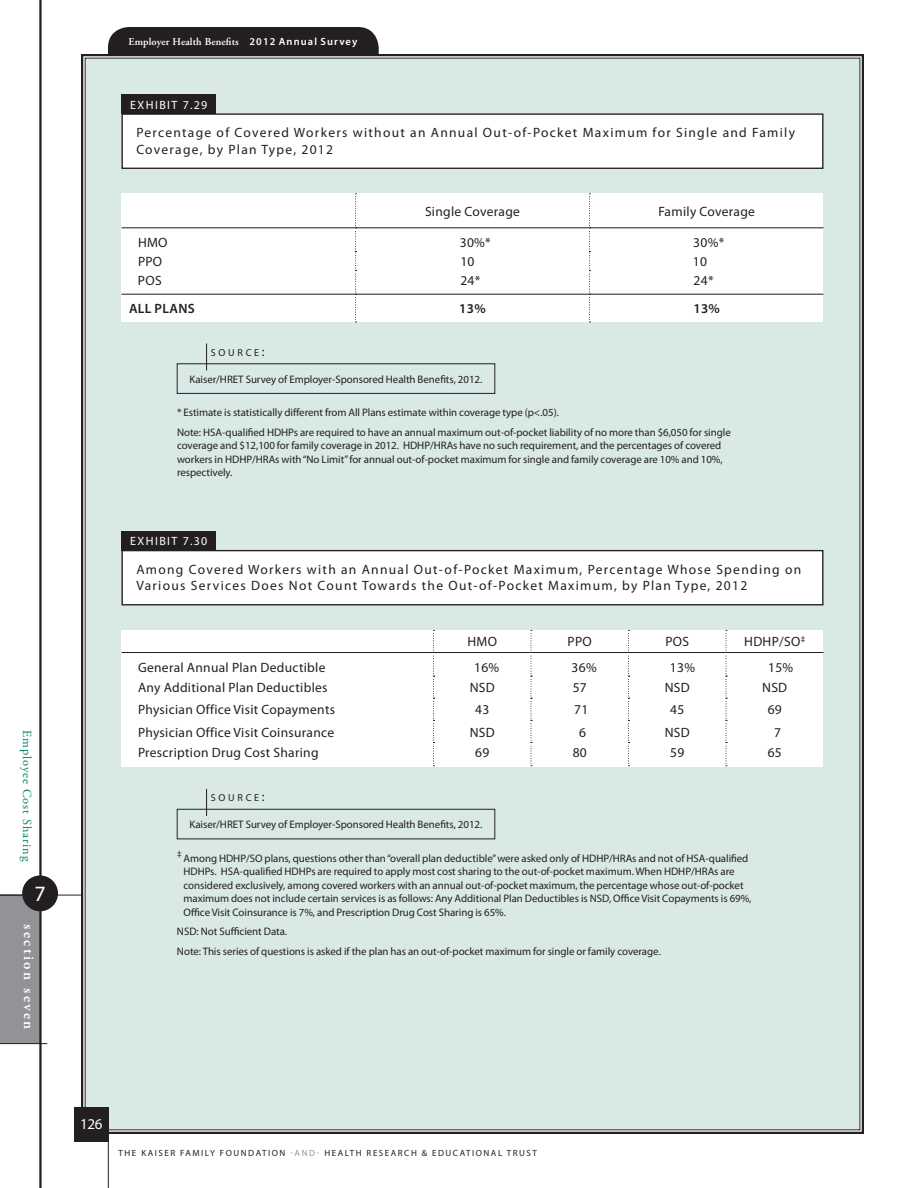
<style>
.page{position:relative;width:918px;height:1188px;background:#fff}
.page>*{position:absolute;margin:0;border:0;box-sizing:border-box;transform-origin:0 0}
.t1{font:21.9px "Myriad Pro";color:#fff}
.t2{font:600 15px "Adobe Garamond Pro";letter-spacing:.15em;color:#fff}
.t3{font:15px "Myriad Pro";color:#fff}
._11_-_Exhibit_Box_He{font:13.5px/16.5px "Myriad Pro";letter-spacing:.095em;color:#231f20}
._14_-_Table_Text_w_i{font:13.5px "Myriad Pro";letter-spacing:.025em;color:#231f20}
._12_-_Table_Category{font:13.5px "Myriad Pro";letter-spacing:.025em;color:#231f20}
._13a_-_Table_Text_Se{font:600 13.5px "Myriad Pro";letter-spacing:.025em;color:#231f20}
.t4{font:12.3px "Adobe Garamond Pro";letter-spacing:.075em;color:#007d67}
._10_-_Exhibit_No{font:12px "Myriad Pro";letter-spacing:.12em;color:#fff}
._04_-_Note_Source{font:10.8px/13.5px "Myriad Pro";letter-spacing:-.005em;color:#231f20}
.t5{font:600 10.5px "Adobe Garamond Pro";letter-spacing:.01em;color:#fff}
.t6{font:10.2px "Myriad Pro";letter-spacing:.265em;color:#231f20}
.t7{font:9px "Myriad Pro";letter-spacing:.17em;color:#231f20}
.s1{font-family:"Myriad Pro"}
.s2{font-size:13.5px}
.s3{color:#919396}
</style>
<div class="page">
<div style="left:0;top:895px;width:40px;height:149px;background:#919396"></div>
<hr style="left:0;top:895px;width:95px;height:1px;background:#231f20">
<hr style="left:0;top:1043px;width:47px;height:1px;background:#231f20">
<hr style="left:39px;top:0;width:3px;height:1188px;background:#231f20">
<div style="left:22px;top:875px;width:36px;height:36px;background:#231f20;border-radius:50%"></div>
<div style="left:108px;top:27px;width:271px;height:47px;background:#231f20;border-radius:21px"></div>
<div style="left:80px;top:53px;width:784px;height:1081px;background:#d8e9e6"></div>
<div style="left:74px;top:1107px;width:35px;height:34px;background:#231f20"></div>
<hr style="left:108px;top:1107px;width:1px;height:81px;background:#231f20">
<div style="left:122px;top:194px;width:702px;height:128px;background:#fff"></div>
<hr style="left:122px;top:228px;width:233px;height:1px;background:#231f20">
<hr style="left:356px;top:228px;width:233px;height:1px;background:#231f20">
<hr style="left:590px;top:228px;width:234px;height:1px;background:#231f20">
<hr style="left:122px;top:294px;width:233px;height:1px;background:#231f20">
<hr style="left:356px;top:294px;width:233px;height:1px;background:#231f20">
<hr style="left:590px;top:294px;width:234px;height:1px;background:#231f20">
<svg style="left:355px;top:194px;width:2px;height:129px"></svg>
<svg style="left:589px;top:194px;width:2px;height:129px"></svg>
<div style="left:122px;top:94px;width:94px;height:20px;background:#231f20"></div>
<div style="left:122px;top:114px;width:701px;height:54px;background:#fff"></div>
<div style="left:121px;top:113px;width:702px;height:56px;border:1px solid #231f20"></div>
<div style="left:177px;top:364px;width:318px;height:30px;border:1px solid #231f20"></div>
<svg style="left:206px;top:344px;width:1px;height:27px"></svg>
<div style="left:122px;top:630px;width:702px;height:136px;background:#fff"></div>
<hr style="left:122px;top:652px;width:311px;height:1px;background:#231f20">
<hr style="left:434px;top:652px;width:97px;height:1px;background:#231f20">
<hr style="left:531px;top:652px;width:97px;height:1px;background:#231f20">
<hr style="left:629px;top:652px;width:97px;height:1px;background:#231f20">
<hr style="left:726px;top:652px;width:98px;height:1px;background:#231f20">
<svg style="left:433px;top:630px;width:2px;height:136px"></svg>
<svg style="left:531px;top:630px;width:1px;height:136px"></svg>
<svg style="left:628px;top:630px;width:1px;height:136px"></svg>
<svg style="left:726px;top:630px;width:1px;height:136px"></svg>
<div style="left:122px;top:531px;width:94px;height:19px;background:#231f20"></div>
<div style="left:122px;top:551px;width:701px;height:54px;background:#fff"></div>
<div style="left:121px;top:550px;width:702px;height:55px;border:1px solid #231f20"></div>
<div style="left:177px;top:809px;width:318px;height:30px;border:1px solid #231f20"></div>
<svg style="left:206px;top:789px;width:1px;height:27px"></svg>
<p class="t4" style="left:34px;top:730px;width:133px;rotate:90deg">Employee Cost Sharing</p>
<h1 class="t1" style="left:35px;top:880px;width:13px">7</h1>
<h2 class="t2" style="left:38px;top:924px;width:106px;rotate:90deg">section seven</h2>
<p class="t5" style="left:129px;top:36px;width:230px">Employer Health Benefits <span class="s1">2012 Annual Survey</span></p>
<p class="_10_-_Exhibit_No" style="left:130px;top:97px;width:79px">EXHIBIT 7.29</p>
<p class="_11_-_Exhibit_Box_He" style="left:136px;top:125px;width:660px">Percentage of Covered Workers without an Annual Out-of-Pocket Maximum for Single and Family<br>Coverage, by Plan Type, 2012</p>
<p class="_12_-_Table_Category" style="left:425px;top:203px;width:97px">Single Coverage</p>
<p class="_12_-_Table_Category" style="left:658px;top:203px;width:98px">Family Coverage</p>
<p class="_14_-_Table_Text_w_i" style="left:138px;top:234px;width:31px">HMO</p>
<p class="_14_-_Table_Text_w_i" style="left:460px;top:234px;width:33px">30%*</p>
<p class="_14_-_Table_Text_w_i" style="left:693px;top:234px;width:33px">30%*</p>
<p class="_14_-_Table_Text_w_i" style="left:138px;top:253px;width:26px">PPO</p>
<p class="_14_-_Table_Text_w_i" style="left:460px;top:253px;width:16px">10</p>
<p class="_14_-_Table_Text_w_i" style="left:693px;top:253px;width:16px">10</p>
<p class="_14_-_Table_Text_w_i" style="left:138px;top:272px;width:25px">POS</p>
<p class="_14_-_Table_Text_w_i" style="left:460px;top:272px;width:22px">24*</p>
<p class="_14_-_Table_Text_w_i" style="left:694px;top:272px;width:22px">24*</p>
<p class="_13a_-_Table_Text_Se" style="left:129px;top:300px;width:67px">ALL PLANS</p>
<p class="_13a_-_Table_Text_Se" style="left:459px;top:300px;width:28px">13%</p>
<p class="_13a_-_Table_Text_Se" style="left:693px;top:300px;width:28px">13%</p>
<p class="t6" style="left:211px;top:346px;width:55px">SOURCE<span class="s2">:</span></p>
<p class="_04_-_Note_Source" style="left:189px;top:372px;width:294px">Kaiser/HRET Survey of Employer-Sponsored Health Benefits, 2012.</p>
<p class="_04_-_Note_Source" style="left:177px;top:406px;width:384px">* Estimate is statistically different from All Plans estimate within coverage type (p&lt;.05).</p>
<p class="_04_-_Note_Source" style="left:177px;top:425px;width:555px">Note: HSA-qualified HDHPs are required to have an annual maximum out-of-pocket liability of no more than $6,050 for single coverage and $12,100 for family coverage in 2012. HDHP/HRAs have no such requirement, and the percentages of covered workers in HDHP/HRAs with “No Limit” for annual out-of-pocket maximum for single and family coverage are 10% and 10%, respectively.</p>
<p class="_10_-_Exhibit_No" style="left:130px;top:534px;width:79px">EXHIBIT 7.30</p>
<p class="_11_-_Exhibit_Box_He" style="left:136px;top:561px;width:666px">Among Covered Workers with an Annual Out-of-Pocket Maximum, Percentage Whose Spending on<br>Various Services Does Not Count Towards the Out-of-Pocket Maximum, by Plan Type, 2012</p>
<p class="_12_-_Table_Category" style="left:467px;top:633px;width:31px">HMO</p>
<p class="_12_-_Table_Category" style="left:568px;top:633px;width:26px">PPO</p>
<p class="_12_-_Table_Category" style="left:665px;top:633px;width:25px">POS</p>
<p class="_12_-_Table_Category" style="left:744px;top:633px;width:63px">HDHP/SO<sup>‡</sup></p>
<p class="_14_-_Table_Text_w_i" style="left:138px;top:659px;width:189px">General Annual Plan Deductible</p>
<p class="_14_-_Table_Text_w_i" style="left:474px;top:659px;width:27px">16%</p>
<p class="_14_-_Table_Text_w_i" style="left:572px;top:659px;width:27px">36%</p>
<p class="_14_-_Table_Text_w_i" style="left:670px;top:659px;width:27px">13%</p>
<p class="_14_-_Table_Text_w_i" style="left:768px;top:659px;width:27px">15%</p>
<p class="_14_-_Table_Text_w_i" style="left:138px;top:679px;width:191px">Any Additional Plan Deductibles</p>
<p class="_14_-_Table_Text_w_i" style="left:470px;top:679px;width:27px">NSD</p>
<p class="_14_-_Table_Text_w_i" style="left:573px;top:679px;width:16px">57</p>
<p class="_14_-_Table_Text_w_i" style="left:665px;top:679px;width:27px">NSD</p>
<p class="_14_-_Table_Text_w_i" style="left:762px;top:679px;width:27px">NSD</p>
<p class="_14_-_Table_Text_w_i" style="left:138px;top:702px;width:199px">Physician Office Visit Copayments</p>
<p class="_14_-_Table_Text_w_i" style="left:475px;top:702px;width:16px">43</p>
<p class="_14_-_Table_Text_w_i" style="left:574px;top:702px;width:16px">71</p>
<p class="_14_-_Table_Text_w_i" style="left:670px;top:702px;width:16px">45</p>
<p class="_14_-_Table_Text_w_i" style="left:768px;top:702px;width:16px">69</p>
<p class="_14_-_Table_Text_w_i" style="left:138px;top:724px;width:198px">Physician Office Visit Coinsurance</p>
<p class="_14_-_Table_Text_w_i" style="left:470px;top:724px;width:27px">NSD</p>
<p class="_14_-_Table_Text_w_i" style="left:579px;top:724px;width:8px">6</p>
<p class="_14_-_Table_Text_w_i" style="left:665px;top:724px;width:27px">NSD</p>
<p class="_14_-_Table_Text_w_i" style="left:774px;top:724px;width:8px">7</p>
<p class="_14_-_Table_Text_w_i" style="left:138px;top:744px;width:182px">Prescription Drug Cost Sharing</p>
<p class="_14_-_Table_Text_w_i" style="left:475px;top:744px;width:16px">69</p>
<p class="_14_-_Table_Text_w_i" style="left:573px;top:744px;width:16px">80</p>
<p class="_14_-_Table_Text_w_i" style="left:670px;top:744px;width:16px">59</p>
<p class="_14_-_Table_Text_w_i" style="left:768px;top:744px;width:16px">65</p>
<p class="t6" style="left:211px;top:792px;width:55px">SOURCE<span class="s2">:</span></p>
<p class="_04_-_Note_Source" style="left:189px;top:818px;width:294px">Kaiser/HRET Survey of Employer-Sponsored Health Benefits, 2012.</p>
<p class="_04_-_Note_Source" style="left:183px;top:851px;width:570px;text-indent:-6px"><sup>‡</sup> Among HDHP/SO plans, questions other than “overall plan deductible” were asked only of HDHP/HRAs and not of HSA-qualified HDHPs. HSA-qualified HDHPs are required to apply most cost sharing to the out-of-pocket maximum. When HDHP/HRAs are considered exclusively, among covered workers with an annual out-of-pocket maximum, the percentage whose out-of-pocket maximum does not include certain services is as follows: Any Additional Plan Deductibles is NSD, Office Visit Copayments is 69%, Office Visit Coinsurance is 7%, and Prescription Drug Cost Sharing is 65%.</p>
<p class="_04_-_Note_Source" style="left:177px;top:925px;width:112px">NSD: Not Sufficient Data.</p>
<p class="_04_-_Note_Source" style="left:177px;top:944px;width:485px">Note: This series of questions is asked if the plan has an out-of-pocket maximum for single or family coverage.</p>
<p class="t3" style="left:80px;top:1115px;width:24px">126</p>
<p class="t7" style="left:119px;top:1147px;width:420px">THE KAISER FAMILY FOUNDATION <span class="s3">-AND-</span> HEALTH RESEARCH &amp; EDUCATIONAL TRUST</p>
</div>
